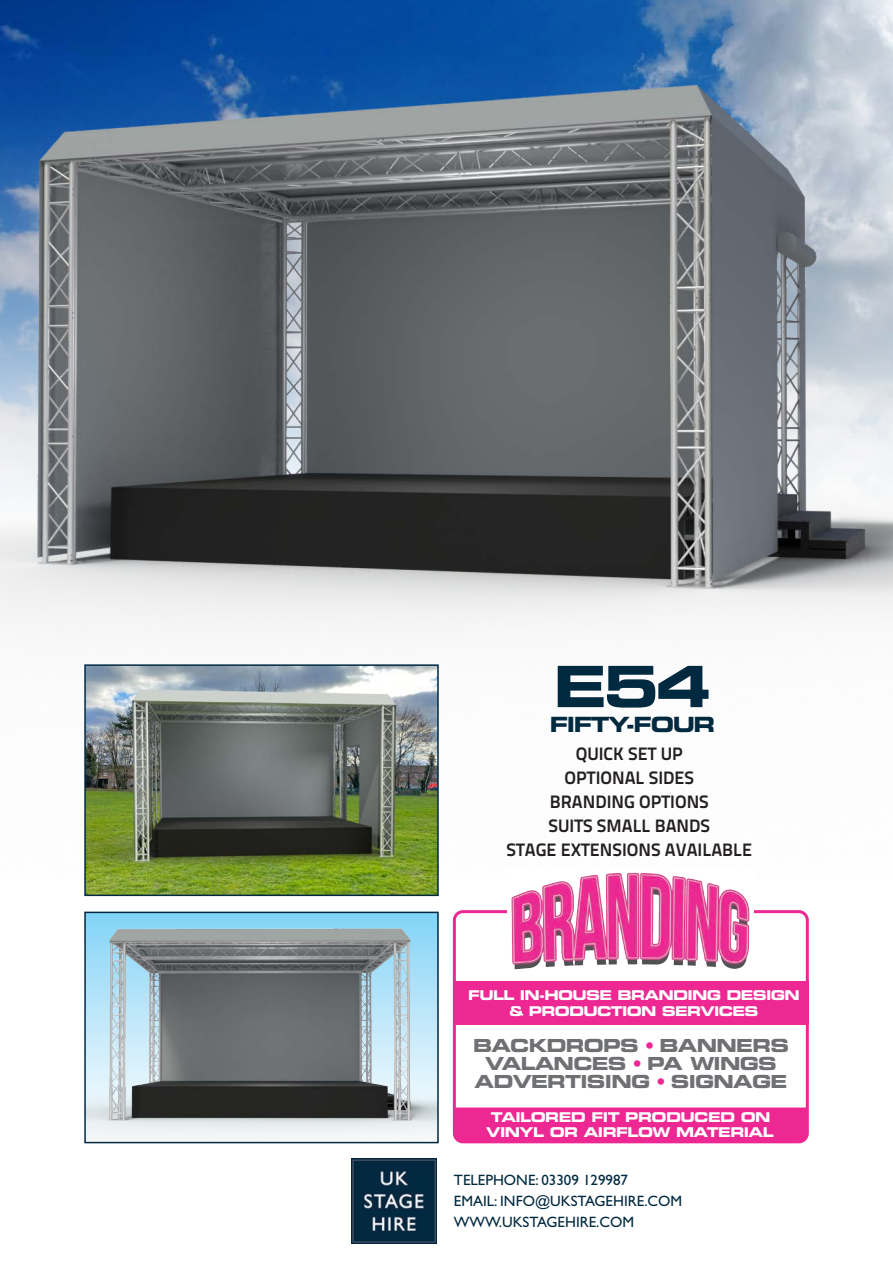
<style>
.page{position:relative;width:893px;height:1263px;background:#fff}
.page>*{position:absolute;margin:0;border:0;box-sizing:border-box;transform-origin:0 0}
.t1{font:57px "Eurostile LT Std Bold Ex 2";color:#012940}
.t2{font:21px "Eurostile LT Std Bold Ex 2";letter-spacing:-.07em;color:#012940}
.t3{font:18px "Titillium Text 25 L 800 wt";color:#231f20}
.t4{font:18px "Eurostile LT Std Bold Ex 2";letter-spacing:-.04em;color:#6f7073}
.t5{font:15px "Gill Sans CE";color:#012940}
.t6{font:13.5px/16.2px "Eurostile LT Std Bold Ex 2";letter-spacing:-.05em;color:#fff;text-align:center}
.s1{color:#ed2893}
</style>
<div class="page">
<img style="left:352px;top:1159px;width:85px;height:85px">
<img style="left:0;top:0;width:893px;height:627px">
<img style="left:87px;top:667px;width:349px;height:226px">
<div style="left:84px;top:664px;width:355px;height:232px;border:2px solid #012940"></div>
<div style="left:453px;top:910px;width:356px;height:233px;border:3px solid #ed2893;border-radius:9px"></div>
<div style="left:507px;top:869px;width:247px;height:104px;background:#fff"></div>
<img style="left:511px;top:872px;width:239px;height:98px">
<div style="left:455px;top:981px;width:354px;height:44px;background:#ed2893"></div>
<div style="left:455px;top:1107px;width:352px;height:34px;background:#ed2893"></div>
<img style="left:87px;top:915px;width:349px;height:223px">
<div style="left:84px;top:912px;width:355px;height:231px;border:2px solid #012940"></div>
<p class="t1" style="left:553px;top:646px;width:160px">E54</p>
<p class="t2" style="left:550px;top:710px;width:167px">FIFTY-FOUR</p>
<p class="t3" style="left:576px;top:739px;width:109px">QUICK SET UP</p>
<p class="t3" style="left:565px;top:763px;width:131px">OPTIONAL SIDES</p>
<p class="t3" style="left:550px;top:787px;width:160px">BRANDING OPTIONS</p>
<p class="t3" style="left:549px;top:811px;width:163px">SUITS SMALL BANDS</p>
<p class="t3" style="left:507px;top:835px;width:247px">STAGE EXTENSIONS AVAILABLE</p>
<p class="t6" style="left:468px;top:987px;width:333px">FULL IN-HOUSE BRANDING DESIGN &amp; PRODUCTION SERVICES</p>
<p class="t4" style="left:473px;top:1033px;width:317px">BACKDROPS <span class="s1">•</span> BANNERS</p>
<p class="t4" style="left:485px;top:1051px;width:293px">VALANCES <span class="s1">•</span> PA WINGS</p>
<p class="t4" style="left:475px;top:1069px;width:314px">ADVERTISING <span class="s1">•</span> SIGNAGE</p>
<p class="t6" style="left:491px;top:1109px;width:281px">TAILORED FIT PRODUCED ON</p>
<p class="t6" style="left:486px;top:1124px;width:289px">VINYL OR AIRFLOW MATERIAL</p>
<p class="t5" style="left:454px;top:1172px;width:176px">TELEPHONE: 03309 129987</p>
<p class="t5" style="left:454px;top:1193px;width:230px">EMAIL: INFO@UKSTAGEHIRE.COM</p>
<p class="t5" style="left:454px;top:1214px;width:182px">WWW.UKSTAGEHIRE.COM</p>
</div>
